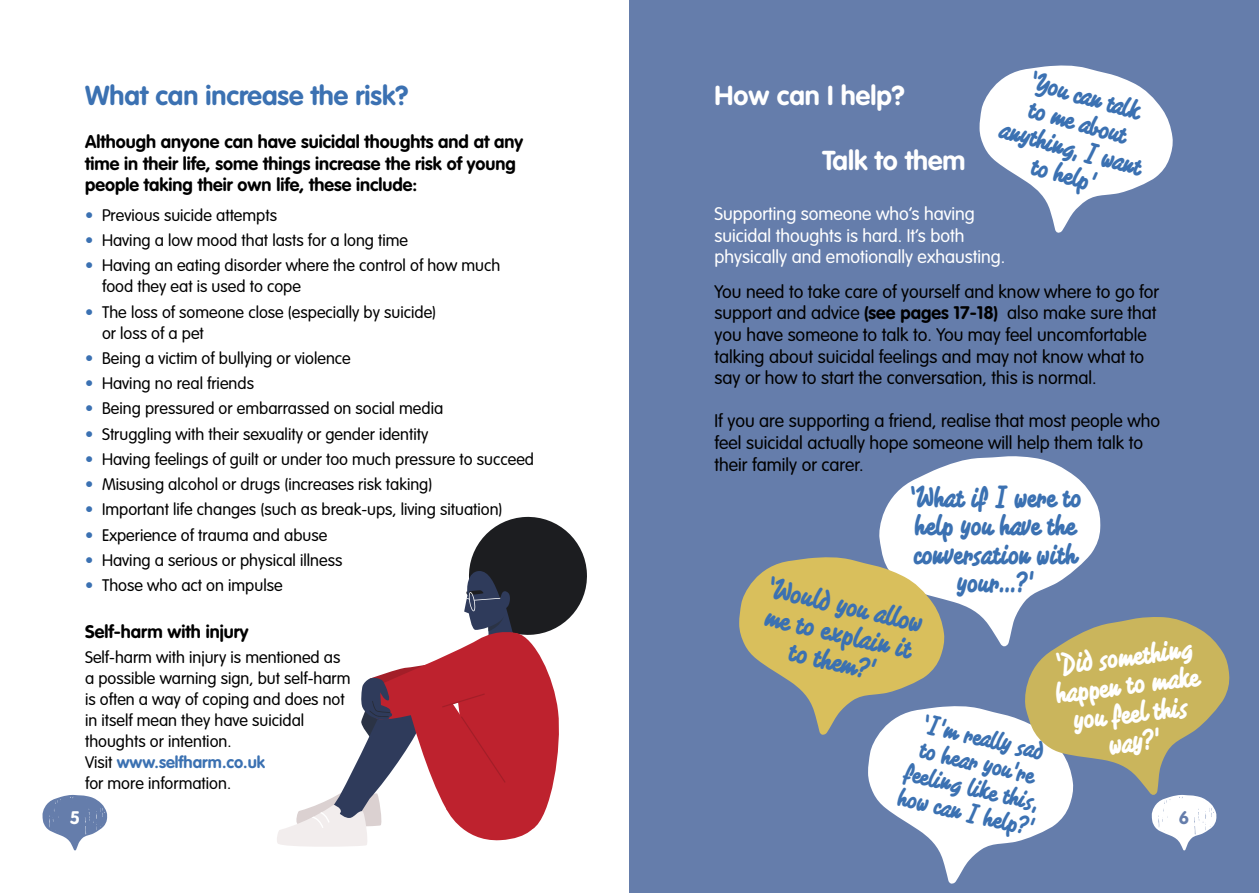
<style>
.page{position:relative;width:1259px;height:893px;background:#fff}
.page>*{position:absolute;margin:0;border:0;box-sizing:border-box;transform-origin:0 0}
.t1{font:27px/28.5px "Rotulona Hand";color:#3b71b2;text-align:center}
.t2{font:27px/28.5px "Rotulona Hand";color:#fff;text-align:center}
.t3{font:700 27px "VAG Rounded";color:#3b71b2}
.t4{font:700 27px "VAG Rounded";color:#fff}
.t5{font:25.5px/27px "Rotulona Hand";color:#3b71b2;text-align:center}
.t6{font:24px/25.5px "Rotulona Hand";color:#3b71b2;text-align:center}
.t7{font:300 18px/21.6px "VAG Rounded";color:#000}
.t8{font:700 18px/21.6px "VAG Rounded";color:#000}
.t9{font:300 18px/21.6px "VAG Rounded";color:#fff}
.t10{font:700 18px "VAG Rounded";color:#fff}
.t11{font:700 18px "VAG Rounded";color:#657dab}
.t12{font:300 16.5px/21px "VAG Rounded";color:#000}
.s1{font-weight:700}
.s2{color:#3b71b2}
.s3{font-weight:700;color:#3b71b2}
</style>
<div class="page">
<div style="left:629px;top:0;width:630px;height:893px;background:#657dab"></div>
<svg style="left:43px;top:795px;width:64px;height:56px"></svg>
<svg style="left:739px;top:456px;width:490px;height:428px"></svg>
<svg style="left:979px;top:65px;width:194px;height:168px"></svg>
<svg style="left:277px;top:516px;width:310px;height:331px"></svg>
<h1 class="t3" style="left:85px;top:80px;width:325px">What can increase the risk?</h1>
<p class="t8" style="left:85px;top:132px;width:439px">Although anyone can have suicidal thoughts and at any time in their life, some things increase the risk of young people taking their own life, these include:</p>
<h1 class="t4" style="left:714px;top:80px;width:192px">How can I help?</h1>
<h1 class="t4" style="left:822px;top:145px;width:144px">Talk to them</h1>
<h2 class="t5" style="left:1019px;top:62px;width:148px;rotate:16deg">‘You can talk<br>to me about anything, I want to help’</h2>
<p class="t9" style="left:714px;top:204px;width:292px">Supporting someone who’s having suicidal thoughts is hard. It’s both physically and emotionally exhausting.</p>
<p class="t7" style="left:714px;top:281px;width:446px">You need to take care of yourself and know where to go for support and advice <span class="s1">(see pages 17-18)</span> also make sure that you have someone to talk to. You may feel uncomfortable talking about suicidal feelings and may not know what to say or how to start the conversation, this is normal.</p>
<p class="t7" style="left:714px;top:411px;width:447px">If you are supporting a friend, realise that most people who feel suicidal actually hope someone will help them talk to their family or carer.</p>
<p class="t12" style="left:85px;top:205px;width:193px"><span class="s2">•</span> Previous suicide attempts</p>
<p class="t12" style="left:85px;top:230px;width:325px"><span class="s2">•</span> Having a low mood that lasts for a long time</p>
<p class="t12" style="left:102px;top:256px;width:400px;text-indent:-17px"><span class="s2">•</span> Having an eating disorder where the control of how much food they eat is used to cope</p>
<p class="t12" style="left:102px;top:302px;width:336px;text-indent:-17px"><span class="s2">•</span> The loss of someone close (especially by suicide) or loss of a pet</p>
<p class="t12" style="left:85px;top:348px;width:267px"><span class="s2">•</span> Being a victim of bullying or violence</p>
<p class="t12" style="left:85px;top:373px;width:170px"><span class="s2">•</span> Having no real friends</p>
<p class="t12" style="left:85px;top:399px;width:360px"><span class="s2">•</span> Being pressured or embarrassed on social media</p>
<p class="t12" style="left:85px;top:424px;width:345px"><span class="s2">•</span> Struggling with their sexuality or gender identity</p>
<p class="t12" style="left:85px;top:449px;width:450px"><span class="s2">•</span> Having feelings of guilt or under too much pressure to succeed</p>
<p class="t12" style="left:85px;top:474px;width:349px"><span class="s2">•</span> Misusing alcohol or drugs (increases risk taking)</p>
<p class="t12" style="left:85px;top:500px;width:419px"><span class="s2">•</span> Important life changes (such as break-ups, living situation)</p>
<p class="t12" style="left:85px;top:525px;width:244px"><span class="s2">•</span> Experience of trauma and abuse</p>
<p class="t12" style="left:85px;top:550px;width:259px"><span class="s2">•</span> Having a serious or physical illness</p>
<p class="t12" style="left:85px;top:575px;width:199px"><span class="s2">•</span> Those who act on impulse</p>
<p class="t8" style="left:85px;top:622px;width:165px">Self-harm with injury</p>
<p class="t12" style="left:85px;top:648px;width:267px">Self-harm with injury is mentioned as a possible warning sign, but self-harm is often a way of coping and does not in itself mean they have suicidal thoughts or intention.<br>Visit <span class="s3">www.selfharm.co.uk<br></span>for more information.</p>
<h1 class="t1" style="left:909px;top:482px;width:173px">‘What if I were to help you have the conversation with your…?’</h1>
<h1 class="t1" style="left:771px;top:572px;width:160px;rotate:13deg">‘Would you allow me to explain it to them?’</h1>
<h1 class="t2" style="left:1050px;top:650px;width:146px;rotate:-7deg">‘Did something happen to make you feel this way?’</h1>
<h3 class="t6" style="left:918px;top:709px;width:140px;rotate:13deg">‘I’m really sad to hear you’re feeling like this, how can I help?’</h3>
<p class="t10" style="left:70px;top:807px;width:12px">5</p>
<p class="t11" style="left:1179px;top:807px;width:12px">6</p>
</div>
